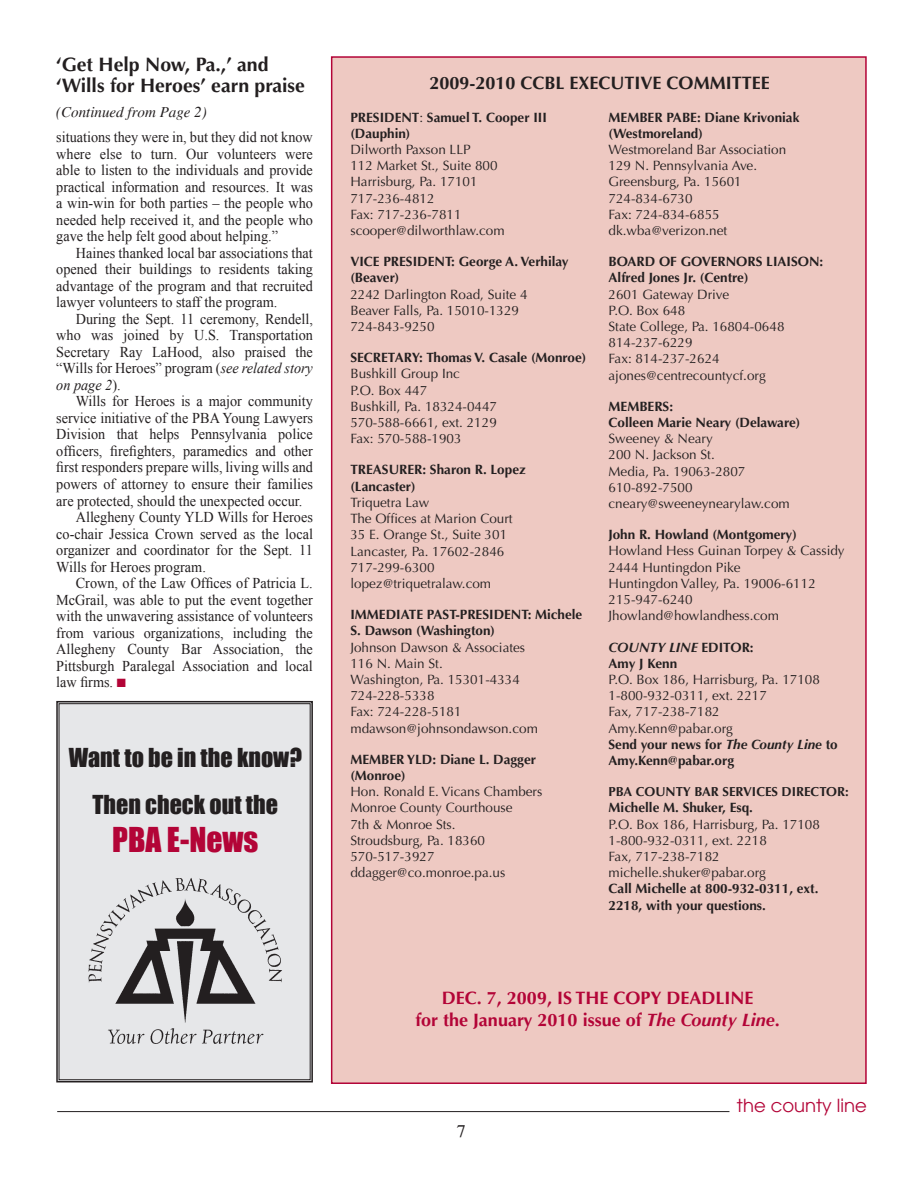
<style>
.page{position:relative;width:923px;height:1193px;background:#fff}
.page>*{position:absolute;margin:0;border:0;box-sizing:border-box;transform-origin:0 0}
.t1{font:31.5px "Impact";color:#b30437}
.t2{font:24px/46.8px "Impact";color:#231f20;text-align:center}
.t3{font:700 19.5px/21.5px "Optima";color:#231f20}
.t4{font:700 18px/21.6px "Optima";color:#b30437;text-align:center}
.t5{font:700 18px "Optima";color:#231f20}
.t6{font:18px "Avant Garde";color:#b30437}
.t7{font:18px "Times";color:#231f20}
.t8{font:15px/16.5px "Times New Roman";color:#231f20;text-align:justify;scale:.95 1}
.t9{font:italic 15px "Times";color:#231f20}
.t10{font:13.5px/16.2px "Optima";color:#231f20}
.t11{font:700 13.5px/16.2px "Optima";color:#231f20}
.t12{font:700 13.05px "Optima";color:#231f20}
.s1{font-style:italic}
.s2{color:#b30437}
.s3{font-weight:400}
.s4{font-weight:700}
.s5{font-weight:700;font-style:italic}
</style>
<div class="page">
<div style="left:331px;top:56px;width:535px;height:1028px;background:#eec9c2;border:2px solid #b30437"></div>
<svg style="left:56px;top:700px;width:257px;height:383px;background:#dadbdd"></svg>
<hr style="left:57px;top:1111px;width:672px;height:1px;background:#231f20">
<img style="left:56px;top:841px;width:255px;height:220px">
<h3 class="t3" style="left:56px;top:54px;width:250px">‘Get Help Now, Pa.,’ and ‘Wills for Heroes’ earn praise</h3>
<p class="t9" style="left:56px;top:104px;width:152px">(Continued from Page 2)</p>
<p class="t8" style="left:56px;top:129px;width:272px">situations they were in, but they did not know where else to turn. Our volunteers were able to listen to the individuals and provide practical information and resources. It was a win-win for both parties – the people who needed help received it, and the people who gave the help felt good about helping.”</p>
<p class="t8" style="left:56px;top:244px;width:272px;text-indent:20px">Haines thanked local bar associations that opened their buildings to residents taking advantage of the program and that recruited lawyer volunteers to staff the program.</p>
<p class="t8" style="left:56px;top:310px;width:272px;text-indent:20px">During the Sept. 11 ceremony, Rendell, who was joined by U.S. Transportation Secretary Ray LaHood, also praised the “Wills for Heroes” program (<span class="s1">see related story on page 2</span>).</p>
<p class="t8" style="left:76px;top:393px;width:251px">Wills for Heroes is a major community</p>
<p class="t8" style="left:56px;top:409px;width:272px">service initiative of the PBA Young Lawyers</p>
<p class="t8" style="left:56px;top:426px;width:272px">Division that helps Pennsylvania police</p>
<p class="t8" style="left:56px;top:442px;width:271px">officers, firefighters, paramedics and other</p>
<p class="t8" style="left:56px;top:459px;width:272px">first responders prepare wills, living wills and</p>
<p class="t8" style="left:56px;top:475px;width:271px">powers of attorney to ensure their families</p>
<p class="t8" style="left:56px;top:492px;width:261px">are protected, should the unexpected occur.</p>
<p class="t8" style="left:76px;top:508px;width:251px">Allegheny County YLD Wills for Heroes</p>
<p class="t8" style="left:56px;top:525px;width:272px">co-chair Jessica Crown served as the local</p>
<p class="t8" style="left:56px;top:541px;width:272px">organizer and coordinator for the Sept. 11</p>
<p class="t8" style="left:56px;top:558px;width:159px">Wills for Heroes program.</p>
<p class="t8" style="left:76px;top:574px;width:251px">Crown, of the Law Offices of Patricia L.</p>
<p class="t8" style="left:56px;top:591px;width:272px">McGrail, was able to put the event together</p>
<p class="t8" style="left:56px;top:607px;width:272px">with the unwavering assistance of volunteers</p>
<p class="t8" style="left:56px;top:624px;width:272px">from various organizations, including the</p>
<p class="t8" style="left:56px;top:640px;width:272px">Allegheny County Bar Association, the</p>
<p class="t8" style="left:56px;top:657px;width:272px">Pittsburgh Paralegal Association and local</p>
<p class="t8" style="left:56px;top:673px;width:75px">law firms. <span class="s2">■</span></p>
<h2 class="t2" style="left:69px;top:734px;width:235px">Want to be in the know?<br>Then check out the</h2>
<h1 class="t1" style="left:112px;top:815px;width:148px">PBA E-News</h1>
<h3 class="t5" style="left:429px;top:72px;width:342px">2009-2010 CCBL EXECUTIVE COMMITTEE</h3>
<p class="t11" style="left:350px;top:109px;width:198px">PRESIDENT<span class="s3">:</span> Samuel T. Cooper III (Dauphin)</p>
<p class="t10" style="left:350px;top:141px;width:156px">Dilworth Paxson LLP<br>112 Market St., Suite 800<br>Harrisburg, Pa. 17101<br>717-236-4812<br>Fax: 717-236-7811 scooper@dilworthlaw.com</p>
<p class="t11" style="left:350px;top:254px;width:220px">VICE PRESIDENT: George A. Verhilay (Beaver)</p>
<p class="t10" style="left:350px;top:286px;width:179px">2242 Darlington Road, Suite 4<br>Beaver Falls, Pa. 15010-1329<br>724-843-9250</p>
<p class="t11" style="left:350px;top:350px;width:237px">SECRETARY: Thomas V. Casale (Monroe)</p>
<p class="t10" style="left:350px;top:366px;width:148px">Bushkill Group Inc<br>P.O. Box 447<br>Bushkill, Pa. 18324-0447<br>570-588-6661, ext. 2129<br>Fax: 570-588-1903</p>
<p class="t11" style="left:350px;top:462px;width:177px">TREASURER: Sharon R. Lopez (Lancaster)</p>
<p class="t10" style="left:350px;top:494px;width:164px">Triquetra Law<br>The Offices at Marion Court<br>35 E. Orange St., Suite 301<br>Lancaster, Pa. 17602-2846<br>717-299-6300 lopez@triquetralaw.com</p>
<p class="t11" style="left:350px;top:606px;width:233px">IMMEDIATE PAST-PRESIDENT: Michele<br>S. Dawson (Washington)</p>
<p class="t10" style="left:350px;top:639px;width:189px">Johnson Dawson &amp; Associates<br>116 N. Main St.<br>Washington, Pa. 15301-4334<br>724-228-5338<br>Fax: 724-228-5181 mdawson@johnsondawson.com</p>
<p class="t11" style="left:350px;top:751px;width:187px">MEMBER YLD: Diane L. Dagger (Monroe)</p>
<p class="t10" style="left:350px;top:783px;width:193px">Hon. Ronald E. Vicans Chambers<br>Monroe County Courthouse<br>7th &amp; Monroe Sts.<br>Stroudsburg, Pa. 18360<br>570-517-3927 ddagger@co.monroe.pa.us</p>
<p class="t11" style="left:608px;top:109px;width:192px">MEMBER PABE: Diane Krivoniak (Westmoreland)</p>
<p class="t10" style="left:608px;top:141px;width:179px">Westmoreland Bar Association<br>129 N. Pennsylvania Ave.<br>Greensburg, Pa. 15601<br>724-834-6730<br>Fax: 724-834-6855 dk.wba@verizon.net</p>
<p class="t11" style="left:608px;top:254px;width:216px">BOARD OF GOVERNORS LIAISON:<br>Alfred Jones Jr. (Centre)</p>
<p class="t10" style="left:608px;top:286px;width:177px">2601 Gateway Drive<br>P.O. Box 648<br>State College, Pa. 16804-0648<br>814-237-6229<br>Fax: 814-237-2624 ajones@centrecountycf.org</p>
<p class="t11" style="left:608px;top:398px;width:193px">MEMBERS:<br>Colleen Marie Neary (Delaware)</p>
<p class="t10" style="left:608px;top:431px;width:183px">Sweeney &amp; Neary<br>200 N. Jackson St.<br>Media, Pa. 19063-2807<br>610-892-7500 cneary@sweeneynearylaw.com</p>
<p class="t11" style="left:608px;top:527px;width:190px">John R. Howland (Montgomery)</p>
<p class="t10" style="left:608px;top:543px;width:237px">Howland Hess Guinan Torpey &amp; Cassidy<br>2444 Huntingdon Pike<br>Huntingdon Valley, Pa. 19006-6112<br>215-947-6240<br>Jhowland@howlandhess.com</p>
<p class="t11" style="left:608px;top:639px;width:147px"><span class="s1">COUNTY LINE</span> EDITOR:<br>Amy J Kenn</p>
<p class="t10" style="left:608px;top:671px;width:231px">P.O. Box 186, Harrisburg, Pa. 17108<br>1-800-932-0311, ext. 2217<br>Fax, 717-238-7182<br>Amy.Kenn@pabar.org<br><span class="s4">Send your news for</span> <span class="s5">The County Line</span> <span class="s4">to<br>Amy.Kenn@pabar.org</span></p>
<p class="t12" style="left:608px;top:784px;width:242px">PBA COUNTY BAR SERVICES DIRECTOR:</p>
<p class="t11" style="left:608px;top:800px;width:146px">Michelle M. Shuker, Esq.</p>
<p class="t10" style="left:608px;top:816px;width:213px">P.O. Box 186, Harrisburg, Pa. 17108<br>1-800-932-0311, ext. 2218<br>Fax, 717-238-7182 michelle.shuker@pabar.org</p>
<p class="t11" style="left:608px;top:881px;width:211px">Call Michelle at 800-932-0311, ext.<br>2218, with your questions.</p>
<h3 class="t4" style="left:415px;top:987px;width:366px">DEC. 7, 2009, IS THE COPY DEADLINE<br>for the January 2010 issue of <span class="s1">The County Line</span>.</h3>
<h3 class="t7" style="left:457px;top:1120px;width:10px">7</h3>
<h3 class="t6" style="left:737px;top:1094px;width:131px">the county line</h3>
</div>
